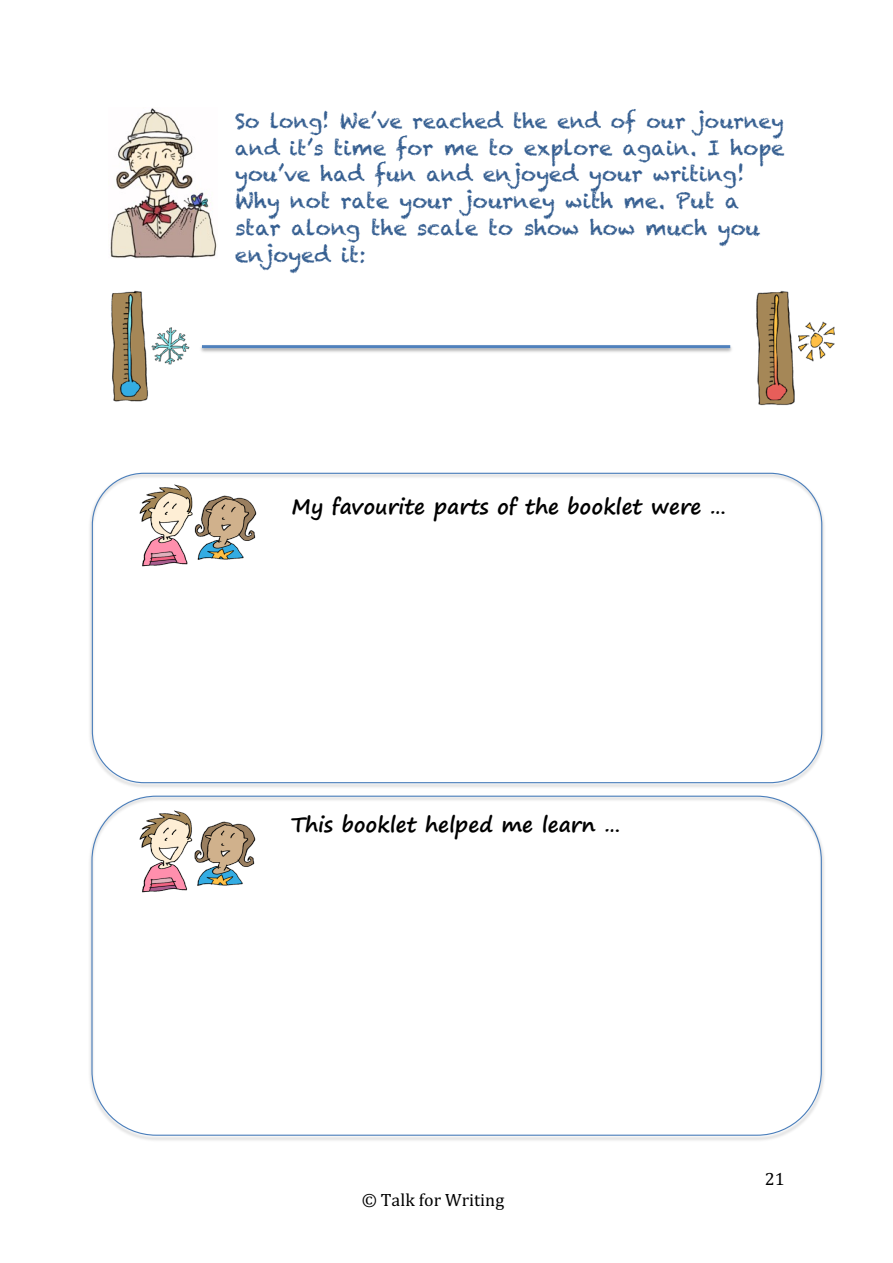
<style>
.page{position:relative;width:893px;height:1263px;background:#fff}
.page>*{position:absolute;margin:0;border:0;box-sizing:border-box;transform-origin:0 0}
.t1{font:20.85px/26.8px "Chalkduster";letter-spacing:.005em;color:#365f91}
.t2{font:700 20.85px "Segoe Print";color:#000}
.t3{font:20.1px "Chalkduster";letter-spacing:.005em;color:#365f91}
.t4{font:18px "Cambria";color:#000}
.s1{font-size:20.1px}
</style>
<div class="page">
<img style="left:798px;top:321px;width:37px;height:41px">
<img style="left:756px;top:291px;width:39px;height:115px">
<img style="left:151px;top:327px;width:39px;height:38px">
<img style="left:111px;top:290px;width:37px;height:112px">
<img style="left:201px;top:345px;width:531px;height:7px">
<hr style="left:202px;top:345px;width:528px;height:3px;background:#4f81bd">
<img style="left:90px;top:472px;width:734px;height:315px">
<img style="left:137px;top:481px;width:121px;height:86px">
<img style="left:284px;top:487px;width:502px;height:34px">
<img style="left:110px;top:108px;width:107px;height:150px">
<img style="left:90px;top:795px;width:734px;height:346px">
<img style="left:136px;top:807px;width:122px;height:86px">
<p class="t3" style="left:235px;top:108px;width:550px">So long! We’ve reached the end of our journey</p>
<p class="t1" style="left:235px;top:134px;width:550px"><span class="s1">and it’s</span> time for me to explore again. I hope you’ve had fun and enjoyed your writing!<br>Why not rate your journey with me. Put a star along the scale to show how much you enjoyed it:</p>
<p class="t2" style="left:291px;top:488px;width:437px">My favourite parts of the booklet were …</p>
<p class="t2" style="left:291px;top:806px;width:331px">This booklet helped me learn …</p>
<p class="t4" style="left:362px;top:1189px;width:144px">© Talk for Writing</p>
<p class="t4" style="left:765px;top:1168px;width:21px">21</p>
</div>
